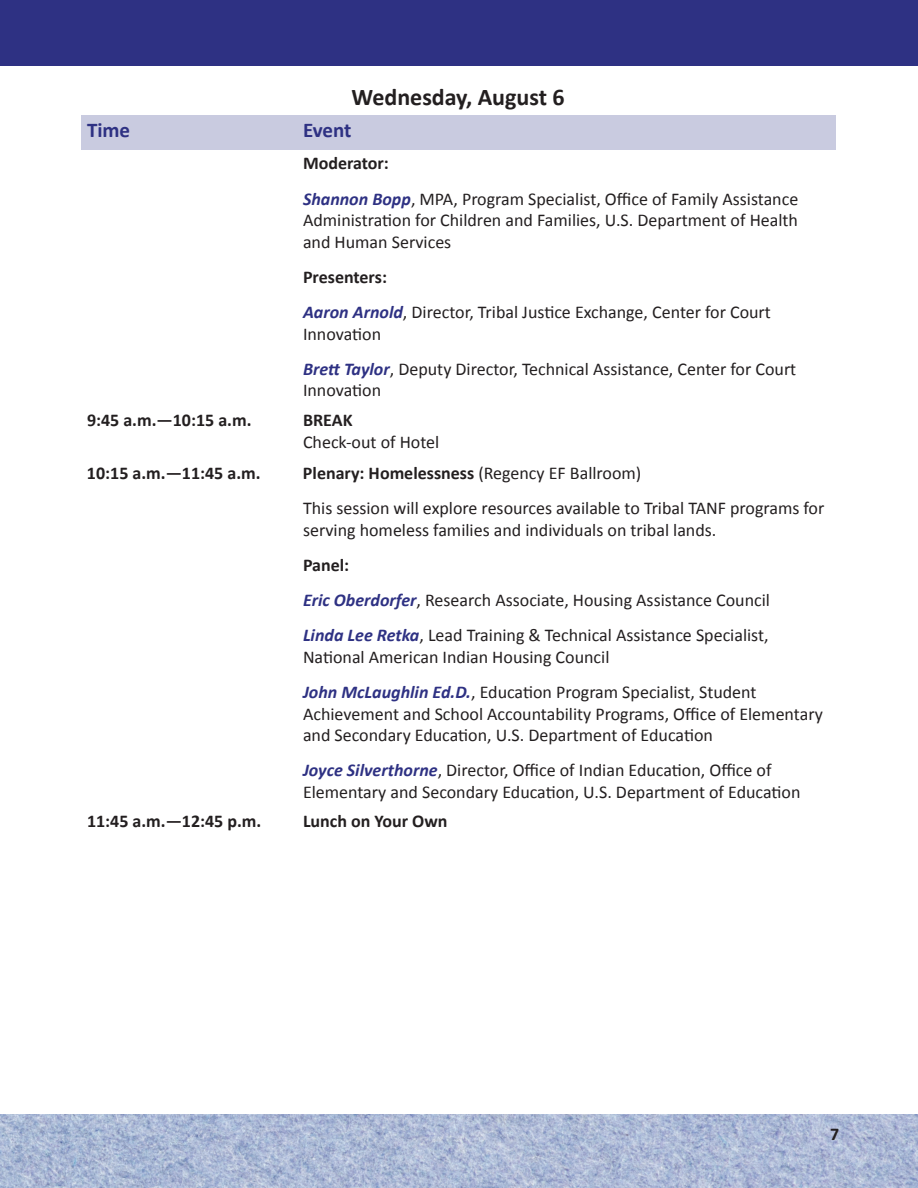
<style>
.page{position:relative;width:918px;height:1188px;background:#fff}
.page>*{position:absolute;margin:0;border:0;box-sizing:border-box;transform-origin:0 0}
.t1{font:700 24px "Calibri";color:#231f20}
.t2{font:700 21px "Calibri";color:#2e3183}
.t3{font:18px/21.6px "Calibri";color:#231f20}
.t4{font:700 18px "Calibri";color:#231f20}
.s1{font-weight:700;font-style:italic;color:#2e3183}
.s2{font-weight:400}
</style>
<div class="page">
<img style="left:0;top:1115px;width:918px;height:73px">
<div style="left:0;top:0;width:918px;height:65px;background:#2e3183"></div>
<div style="left:81px;top:115px;width:216px;height:35px;background:#c9cbe0"></div>
<div style="left:297px;top:115px;width:538px;height:35px;background:#c9cbe0"></div>
<h1 class="t1" style="left:352px;top:82px;width:215px">Wednesday, August 6</h1>
<p class="t2" style="left:87px;top:117px;width:45px">Time</p>
<p class="t2" style="left:303px;top:117px;width:50px">Event</p>
<h6 class="t4" style="left:303px;top:152px;width:87px">Moderator:</h6>
<p class="t3" style="left:303px;top:188px;width:497px;text-align:justify"><span class="s1">Shannon Bopp</span>, MPA, Program Specialist, Office of Family Assistance Administration for Children and Families, U.S. Department of Health and Human Services</p>
<h6 class="t4" style="left:303px;top:265px;width:85px">Presenters:</h6>
<p class="t3" style="left:303px;top:301px;width:469px"><span class="s1">Aaron Arnold</span>, Director, Tribal Justice Exchange, Center for Court<br>Innovation</p>
<p class="t3" style="left:303px;top:358px;width:495px"><span class="s1">Brett Taylor</span>, Deputy Director, Technical Assistance, Center for Court<br>Innovation</p>
<h5 class="t4" style="left:87px;top:408px;width:166px">9:45 a.m.—10:15 a.m.</h5>
<h5 class="t4" style="left:303px;top:408px;width:51px">BREAK</h5>
<p class="t3" style="left:303px;top:431px;width:138px">Check-out of Hotel</p>
<h5 class="t4" style="left:87px;top:462px;width:175px">10:15 a.m.—11:45 a.m.</h5>
<h5 class="t4" style="left:303px;top:462px;width:340px">Plenary: Homelessness <span class="s2">(Regency EF Ballroom)</span></h5>
<p class="t3" style="left:303px;top:498px;width:523px">This session will explore resources available to Tribal TANF programs for serving homeless families and individuals on tribal lands.</p>
<h6 class="t4" style="left:303px;top:554px;width:48px">Panel:</h6>
<p class="t3" style="left:303px;top:589px;width:469px"><span class="s1">Eric Oberdorfer</span>, Research Associate, Housing Assistance Council</p>
<p class="t3" style="left:303px;top:625px;width:467px"><span class="s1">Linda Lee Retka</span>, Lead Training &amp; Technical Assistance Specialist,<br>National American Indian Housing Council</p>
<p class="t3" style="left:303px;top:681px;width:521px"><span class="s1">John McLaughlin Ed.D.</span>, Education Program Specialist, Student<br>Achievement and School Accountability Programs, Office of Elementary and Secondary Education, U.S. Department of Education</p>
<p class="t3" style="left:303px;top:760px;width:499px"><span class="s1">Joyce Silverthorne</span>, Director, Office of Indian Education, Office of<br>Elementary and Secondary Education, U.S. Department of Education</p>
<h5 class="t4" style="left:87px;top:810px;width:176px">11:45 a.m.—12:45 p.m.</h5>
<h5 class="t4" style="left:303px;top:810px;width:146px">Lunch on Your Own</h5>
<p class="t4" style="left:830px;top:1123px;width:11px">7</p>
</div>
